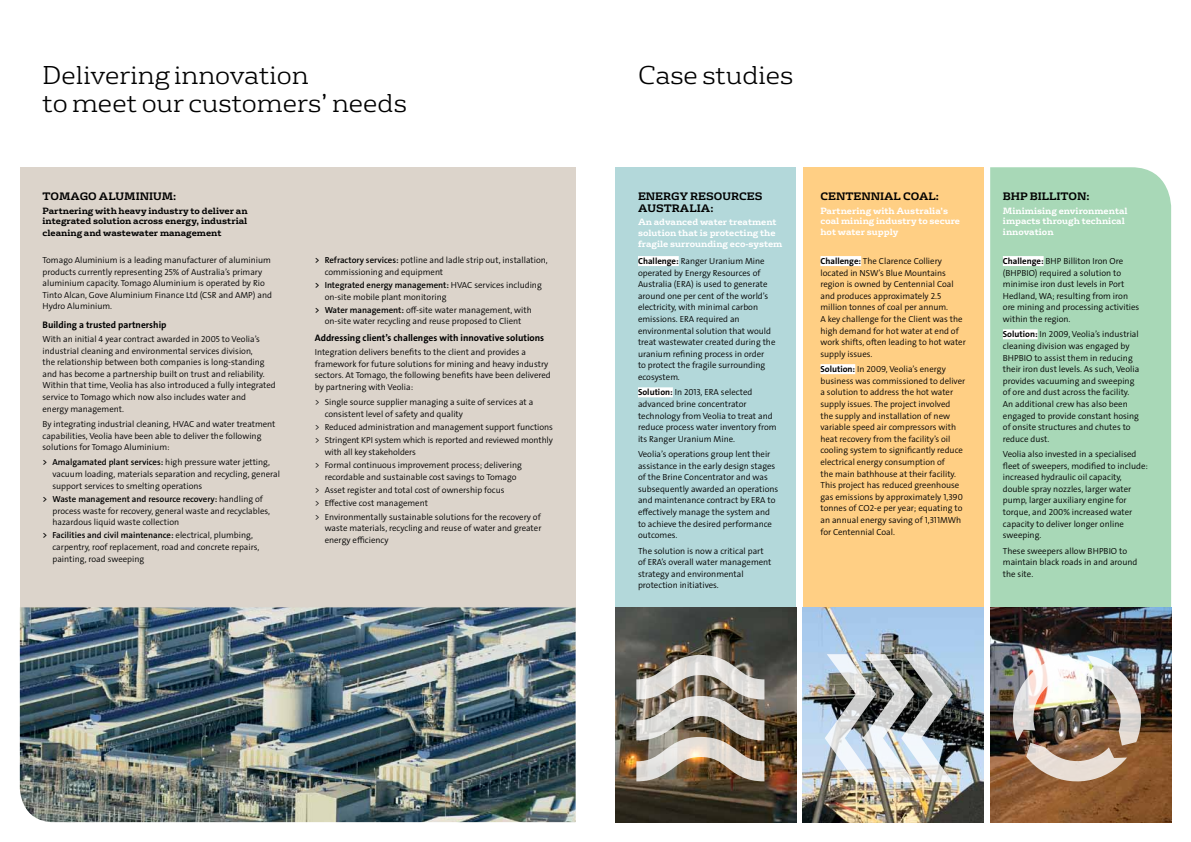
<style>
.page{position:relative;width:1191px;height:842px;background:#fff}
.page>*{position:absolute;margin:0;border:0;box-sizing:border-box;transform-origin:0 0}
.t1{font:300 25px/28px "FS Rufus";color:#000}
.t2{font:700 10.5px/11.6px "FS Rufus";color:#000}
.t3{font:9.5px "The Sans Veolia W7 Bld";color:#000}
.t4{font:8.8px/11.6px "The Sans Veolia W4 Se Lig";color:#000}
.t5{font:700 8.8px/10.8px "FS Rufus";color:#fff}
.t6{font:8.8px "The Sans Veolia W6 Se Bld";color:#000}
.t7{font:700 8.8px/11.2px "FS Rufus";color:#000;text-align:justify}
.s1{font-family:"The Sans Veolia W4 Se Lig"}
.s2{font-family:"The Sans Veolia W6 Se Bld"}
.s3{font-family:"The Sans Veolia W7 Bld"}
</style>
<div class="page">
<div style="left:20px;top:167px;width:555px;height:454px;background:#dcd4cb"></div>
<img style="left:20px;top:607px;width:555px;height:215px">
<div style="left:615px;top:167px;width:181px;height:440px;background:#b3d8da"></div>
<div style="left:802px;top:167px;width:181px;height:440px;background:#ffcf84"></div>
<div style="left:990px;top:167px;width:181px;height:440px;background:#a8d8b7"></div>
<img style="left:615px;top:607px;width:181px;height:215px">
<img style="left:802px;top:607px;width:181px;height:215px">
<img style="left:990px;top:607px;width:181px;height:215px">
<img style="left:824px;top:654px;width:128px;height:128px">
<img style="left:636px;top:655px;width:128px;height:126px">
<img style="left:1012px;top:655px;width:130px;height:127px">
<div style="left:638px;top:256px;width:41px;height:10px;background:#fff"></div>
<div style="left:638px;top:387px;width:35px;height:10px;background:#fff"></div>
<div style="left:820px;top:256px;width:41px;height:10px;background:#fff"></div>
<div style="left:820px;top:364px;width:35px;height:10px;background:#fff"></div>
<div style="left:1003px;top:256px;width:40px;height:10px;background:#fff"></div>
<div style="left:1003px;top:329px;width:34px;height:10px;background:#fff"></div>
<h1 class="t1" style="left:43px;top:59px;width:366px">Delivering innovation<br>to meet our customers’ needs</h1>
<p class="t2" style="left:43px;top:189px;width:135px">Tomago Aluminium:</p>
<p class="t7" style="left:43px;top:204px;width:206px">Partnering with heavy industry to deliver an integrated solution across energy, industrial cleaning and wastewater management</p>
<p class="t4" style="left:43px;top:254px;width:231px">Tomago Aluminium is a leading manufacturer of aluminium products currently representing 25% of Australia’s primary aluminium capacity. Tomago Aluminium is operated by Rio Tinto Alcan, Gove Aluminium Finance Ltd (CSR and AMP) and Hydro Aluminium.</p>
<p class="t3" style="left:43px;top:318px;width:125px">Building a trusted partnership</p>
<p class="t4" style="left:43px;top:333px;width:235px">With an initial 4 year contract awarded in 2005 to Veolia’s industrial cleaning and environmental services division,<br>the relationship between both companies is long-standing and has become a partnership built on trust and reliability.<br>Within that time, Veolia has also introduced a fully integrated service to Tomago which now also includes water and<br>energy management.</p>
<p class="t4" style="left:43px;top:418px;width:234px">By integrating industrial cleaning, HVAC and water treatment capabilities, Veolia have been able to deliver the following solutions for Tomago Aluminium:</p>
<p class="t6" style="left:43px;top:457px;width:229px">&gt; Amalgamated plant services: <span class="s1">high pressure water jetting,</span></p>
<p class="t4" style="left:52px;top:468px;width:229px">vacuum loading, materials separation and recycling, general support services to smelting operations</p>
<p class="t6" style="left:43px;top:493px;width:222px">&gt; Waste management and resource recovery: <span class="s1">handling of</span></p>
<p class="t4" style="left:52px;top:505px;width:219px">process waste for recovery, general waste and recyclables, hazardous liquid waste collection</p>
<p class="t6" style="left:43px;top:530px;width:212px">&gt; Facilities and civil maintenance: <span class="s1">electrical, plumbing,</span></p>
<p class="t4" style="left:52px;top:541px;width:208px">carpentry, roof replacement, road and concrete repairs, painting, road sweeping</p>
<p class="t4" style="left:325px;top:254px;width:224px;text-indent:-10px"><span class="s2">&gt; Refractory services:</span> potline and ladle strip out, installation, commissioning and equipment</p>
<p class="t6" style="left:315px;top:279px;width:228px">&gt; Integrated energy management: <span class="s1">HVAC services including</span></p>
<p class="t4" style="left:315px;top:290px;width:219px;line-height:13.3px;text-indent:10px">on-site mobile plant monitoring<br><span class="s2">&gt; Water management:</span> off-site water management, with</p>
<p class="t4" style="left:325px;top:316px;width:198px">on-site water recycling and reuse proposed to Client</p>
<p class="t3" style="left:315px;top:331px;width:231px">Addressing client’s challenges with innovative solutions</p>
<p class="t4" style="left:315px;top:346px;width:237px">Integration delivers benefits to the client and provides a framework for future solutions for mining and heavy industry sectors. At Tomago, the following benefits have been delivered by partnering with Veolia:</p>
<p class="t4" style="left:325px;top:396px;width:210px;text-indent:-10px">&gt; Single source supplier managing a suite of services at a consistent level of safety and quality</p>
<p class="t4" style="left:315px;top:420px;width:240px;line-height:13.3px">&gt; Reduced administration and management support functions &gt; Stringent KPI system which is reported and reviewed monthly</p>
<p class="t4" style="left:315px;top:445px;width:208px;line-height:13.3px;text-indent:10px">with all key stakeholders<br>&gt; Formal continuous improvement process; delivering</p>
<p class="t4" style="left:315px;top:470px;width:227px;line-height:13.3px;text-indent:10px">recordable and sustainable cost savings to Tomago<br>&gt; Asset register and total cost of ownership focus<br>&gt; Effective cost management<br>&gt; Environmentally sustainable solutions for the recovery of</p>
<p class="t4" style="left:325px;top:523px;width:218px">waste materials, recycling and reuse of water and greater energy efficiency</p>
<h1 class="t1" style="left:638px;top:59px;width:157px">Case studies</h1>
<p class="t2" style="left:638px;top:189px;width:126px">Energy Resources<br>Australia:</p>
<p class="t5" style="left:638px;top:216px;width:146px">An advanced water treatment solution that is protecting the fragile surrounding eco-system</p>
<p class="t4" style="left:638px;top:255px;width:139px"><span class="s3">Challenge:</span> Ranger Uranium Mine operated by Energy Resources of<br>Australia (ERA) is used to generate around one per cent of the world’s electricity, with minimal carbon emissions. ERA required an environmental solution that would treat wastewater created during the uranium refining process in order<br>to protect the fragile surrounding ecosystem.</p>
<p class="t4" style="left:638px;top:387px;width:140px"><span class="s3">Solution:</span> In 2013, ERA selected advanced brine concentrator technology from Veolia to treat and reduce process water inventory from its Ranger Uranium Mine.</p>
<p class="t4" style="left:638px;top:448px;width:142px">Veolia’s operations group lent their assistance in the early design stages of the Brine Concentrator and was subsequently awarded an operations and maintenance contract by ERA to effectively manage the system and to achieve the desired performance outcomes.</p>
<p class="t4" style="left:638px;top:545px;width:135px">The solution is now a critical part of ERA’s overall water management strategy and environmental protection initiatives.</p>
<p class="t2" style="left:820px;top:189px;width:120px">Centennial Coal:</p>
<p class="t5" style="left:820px;top:204px;width:141px">Partnering with Australia’s coal mining industry to secure hot water supply</p>
<p class="t4" style="left:820px;top:255px;width:147px"><span class="s3">Challenge:</span> The Clarence Colliery located in NSW’s Blue Mountains region is owned by Centennial Coal and produces approximately 2.5 million tonnes of coal per annum.<br>A key challenge for the Client was the high demand for hot water at end of work shifts, often leading to hot water supply issues.</p>
<p class="t4" style="left:820px;top:363px;width:146px"><span class="s3">Solution:</span> In 2009, Veolia’s energy business was commissioned to deliver a solution to address the hot water supply issues. The project involved the supply and installation of new variable speed air compressors with heat recovery from the facility’s oil cooling system to significantly reduce electrical energy consumption of<br>the main bathhouse at their facility.<br>This project has reduced greenhouse gas emissions by approximately 1,390 tonnes of CO2-e per year; equating to an annual energy saving of 1,311MWh for Centennial Coal.</p>
<p class="t2" style="left:1003px;top:189px;width:88px">BHP Billiton:</p>
<p class="t5" style="left:1003px;top:204px;width:126px">Minimising environmental impacts through technical innovation</p>
<p class="t4" style="left:1003px;top:255px;width:138px"><span class="s3">Challenge:</span> BHP Billiton Iron Ore (BHPBIO) required a solution to minimise iron dust levels in Port<br>Hedland, WA; resulting from iron ore mining and processing activities within the region.</p>
<p class="t4" style="left:1003px;top:329px;width:138px"><span class="s3">Solution:</span> In 2009, Veolia’s industrial cleaning division was engaged by<br>BHPBIO to assist them in reducing their iron dust levels. As such, Veolia provides vacuuming and sweeping of ore and dust across the facility.<br>An additional crew has also been engaged to provide constant hosing of onsite structures and chutes to reduce dust.</p>
<p class="t4" style="left:1003px;top:448px;width:147px">Veolia also invested in a specialised fleet of sweepers, modified to include: increased hydraulic oil capacity, double spray nozzles, larger water pump, larger auxiliary engine for torque, and 200% increased water capacity to deliver longer online sweeping.</p>
<p class="t4" style="left:1003px;top:545px;width:136px">These sweepers allow BHPBIO to maintain black roads in and around the site.</p>
</div>
